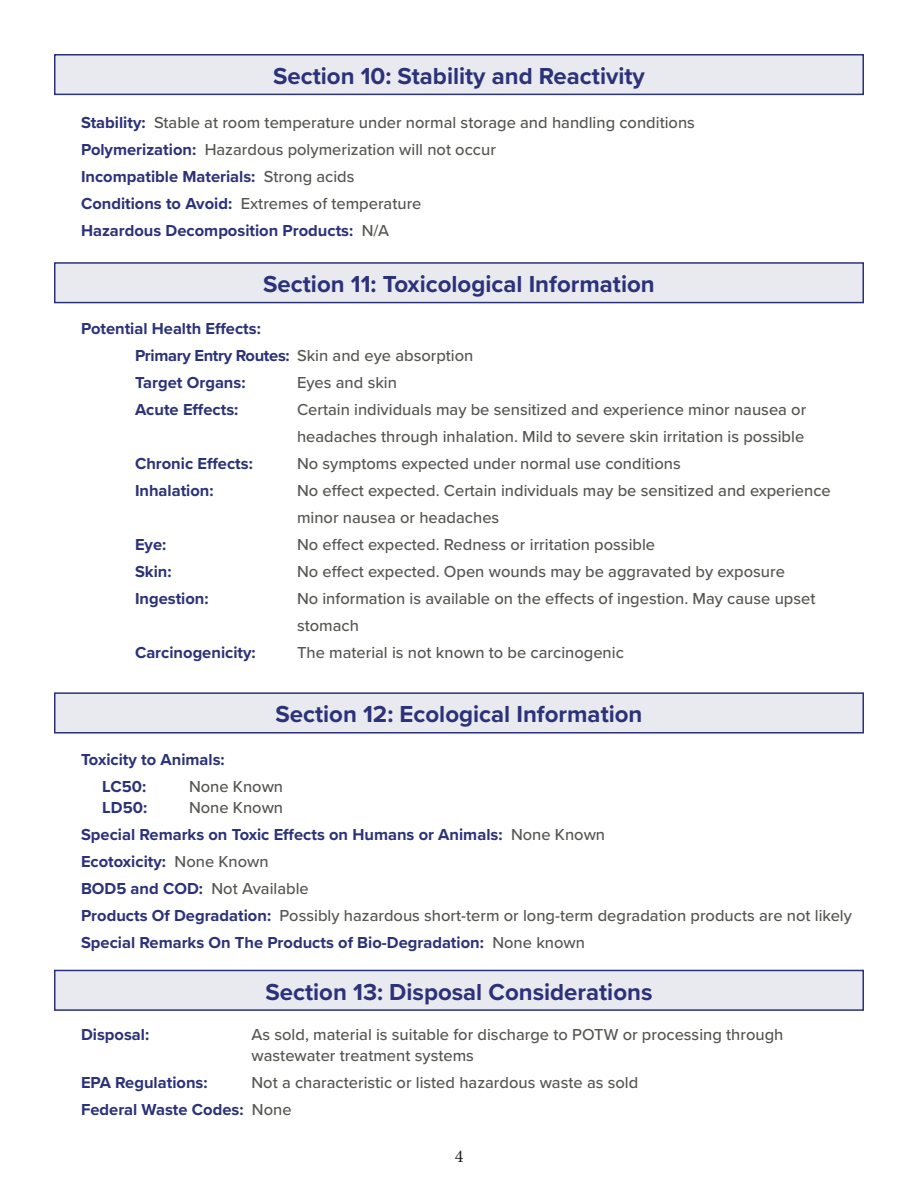
<style>
.page{position:relative;width:918px;height:1188px;background:#fff}
.page>*{position:absolute;margin:0;border:0;box-sizing:border-box;transform-origin:0 0}
.t1{font:700 24px "Proxima Nova";color:#2b3278}
.t2{font:18px "Minion Pro";color:#231f20}
.t3{font:500 16.5px/27px "Proxima Nova";color:#555652}
.t4{font:700 16.5px "Proxima Nova";color:#2b3278}
.s1{font-weight:700;color:#2b3278}
.s2{font-weight:500;color:#555652}
</style>
<div class="page">
<div style="left:54px;top:54px;width:810px;height:41px;background:#e9e9f0;border:2px solid #2b3278"></div>
<div style="left:54px;top:262px;width:810px;height:41px;background:#e9e9f0;border:2px solid #2b3278"></div>
<div style="left:54px;top:692px;width:810px;height:42px;background:#e9e9f0;border:2px solid #2b3278"></div>
<div style="left:54px;top:970px;width:810px;height:41px;background:#e9e9f0;border:2px solid #2b3278"></div>
<p class="t1" style="left:273px;top:58px;width:373px">Section 10: Stability and Reactivity</p>
<p class="t3" style="left:81px;top:108px;width:615px"><span class="s1">Stability:</span> Stable at room temperature under normal storage and handling conditions</p>
<p class="t3" style="left:81px;top:135px;width:416px"><span class="s1">Polymerization:</span> Hazardous polymerization will not occur</p>
<p class="t4" style="left:81px;top:164px;width:275px">Incompatible Materials: <span class="s2">Strong acids</span></p>
<p class="t3" style="left:81px;top:189px;width:342px"><span class="s1">Conditions to Avoid:</span> Extremes of temperature</p>
<p class="t4" style="left:81px;top:218px;width:310px">Hazardous Decomposition Products: <span class="s2">N/A</span></p>
<p class="t1" style="left:263px;top:266px;width:393px">Section 11: Toxicological Information</p>
<p class="t4" style="left:81px;top:316px;width:181px">Potential Health Effects:</p>
<p class="t3" style="left:135px;top:341px;width:340px"><span class="s1">Primary Entry Routes:</span> Skin and eye absorption</p>
<p class="t4" style="left:135px;top:370px;width:112px">Target Organs:</p>
<p class="t3" style="left:297px;top:368px;width:102px">Eyes and skin</p>
<p class="t4" style="left:135px;top:397px;width:105px">Acute Effects:</p>
<p class="t3" style="left:297px;top:395px;width:511px">Certain individuals may be sensitized and experience minor nausea or</p>
<p class="t3" style="left:297px;top:422px;width:509px">headaches through inhalation. Mild to severe skin irritation is possible</p>
<p class="t4" style="left:135px;top:451px;width:119px">Chronic Effects:</p>
<p class="t3" style="left:297px;top:449px;width:385px">No symptoms expected under normal use conditions</p>
<p class="t4" style="left:135px;top:478px;width:80px">Inhalation:</p>
<p class="t3" style="left:297px;top:476px;width:535px">No effect expected. Certain individuals may be sensitized and experience minor nausea or headaches</p>
<p class="t4" style="left:135px;top:532px;width:33px">Eye:</p>
<p class="t3" style="left:297px;top:530px;width:360px">No effect expected. Redness or irritation possible</p>
<p class="t4" style="left:135px;top:559px;width:38px">Skin:</p>
<p class="t3" style="left:297px;top:557px;width:489px">No effect expected. Open wounds may be aggravated by exposure</p>
<p class="t4" style="left:135px;top:586px;width:75px">Ingestion:</p>
<p class="t3" style="left:297px;top:584px;width:520px">No information is available on the effects of ingestion. May cause upset</p>
<p class="t3" style="left:297px;top:611px;width:63px">stomach</p>
<p class="t4" style="left:135px;top:640px;width:122px">Carcinogenicity:</p>
<p class="t3" style="left:297px;top:638px;width:328px">The material is not known to be carcinogenic</p>
<p class="t1" style="left:275px;top:697px;width:369px">Section 12: Ecological Information</p>
<p class="t4" style="left:81px;top:747px;width:145px">Toxicity to Animals:</p>
<p class="t4" style="left:102px;top:774px;width:45px">LC50:</p>
<p class="t3" style="left:189px;top:772px;width:96px">None Known</p>
<p class="t4" style="left:102px;top:795px;width:46px">LD50:</p>
<p class="t3" style="left:189px;top:793px;width:96px">None Known</p>
<p class="t4" style="left:81px;top:822px;width:526px">Special Remarks on Toxic Effects on Humans or Animals: <span class="s2">None Known</span></p>
<p class="t4" style="left:81px;top:849px;width:189px">Ecotoxicity: <span class="s2">None Known</span></p>
<p class="t3" style="left:81px;top:874px;width:229px"><span class="s1">BOD5 and COD:</span> Not Available</p>
<p class="t3" style="left:81px;top:901px;width:773px"><span class="s1">Products Of Degradation:</span> Possibly hazardous short-term or long-term degradation products are not likely</p>
<p class="t4" style="left:81px;top:930px;width:506px">Special Remarks On The Products of Bio-Degradation: <span class="s2">None known</span></p>
<p class="t1" style="left:265px;top:974px;width:389px">Section 13: Disposal Considerations</p>
<p class="t4" style="left:81px;top:1023px;width:70px">Disposal:</p>
<p class="t3" style="left:252px;top:1021px;width:534px">As sold, material is suitable for discharge to POTW or processing through</p>
<p class="t3" style="left:252px;top:1042px;width:224px">wastewater treatment systems</p>
<p class="t4" style="left:81px;top:1071px;width:128px">EPA Regulations:</p>
<p class="t3" style="left:252px;top:1069px;width:388px">Not a characteristic or listed hazardous waste as sold</p>
<p class="t4" style="left:81px;top:1098px;width:212px">Federal Waste Codes: <span class="s2">None</span></p>
<p class="t2" style="left:455px;top:1144px;width:10px">4</p>
</div>
